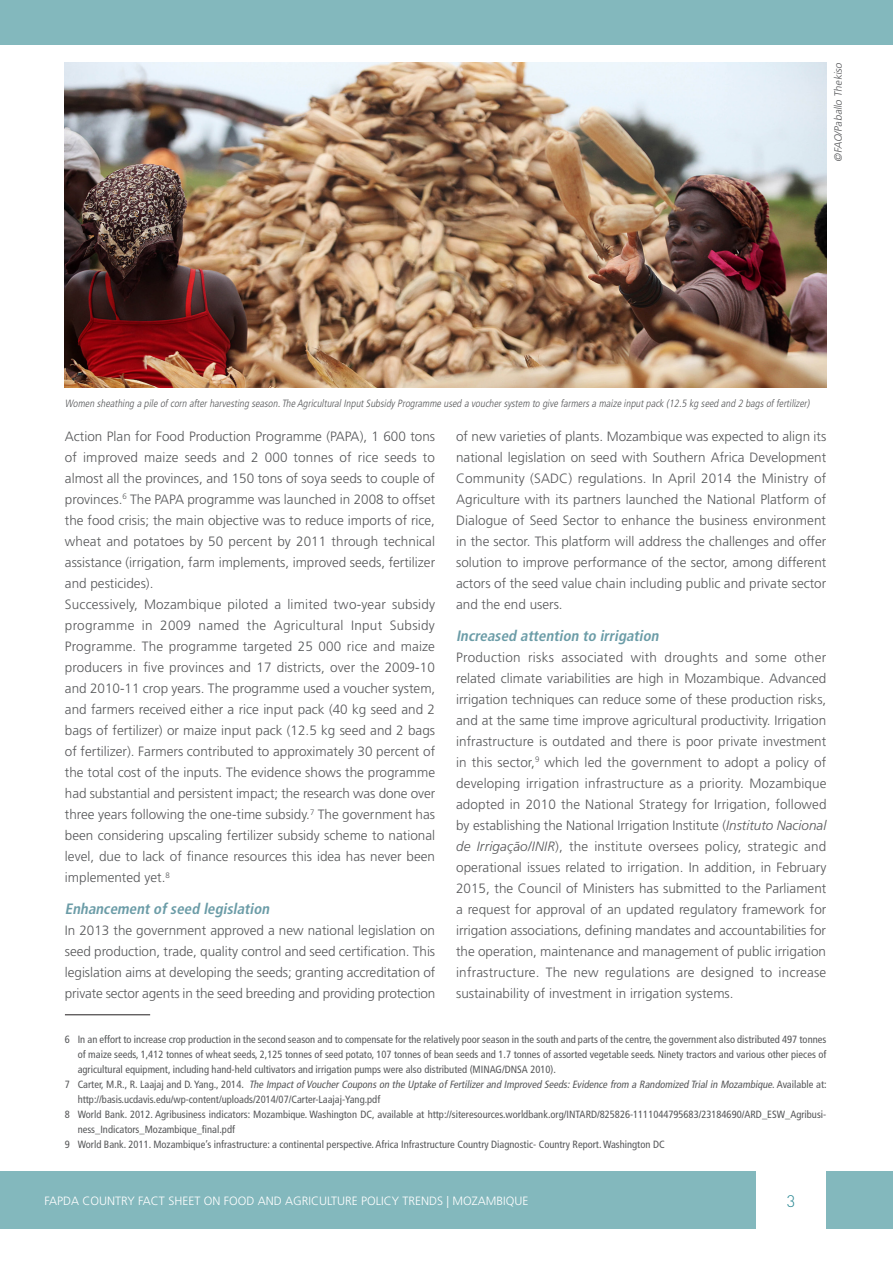
<style>
.page{position:relative;width:893px;height:1263px;background:#fff}
.page>*{position:absolute;margin:0;border:0;box-sizing:border-box;transform-origin:0 0}
.t1{font:300 16.5px "DIN Pro";color:#2a8793}
.HEADING_3{font:italic 700 condensed 15px "Frutiger LT Std";color:#6b9ca7}
.BODY_TEXT_First_para{font:300 13.5px/21px "Frutiger LT Std";color:#57585a;text-align:justify}
.t2{font:300 12px "Frutiger LT Std";color:#fff}
.FOOTNOTES{font:condensed 10.5px/15px "Frutiger LT Std";color:#57585a}
.t3{font:italic 300 condensed 10.5px "Frutiger LT Std";color:#57585a}
.t4{font:italic 300 10.5px "Frutiger LT Std";color:#57585a}
.s1{font-style:italic}
</style>
<div class="page">
<div style="left:0;top:1172px;width:755px;height:57px;background:#83b8bd"></div>
<div style="left:0;top:0;width:893px;height:44px;background:#83b8bd"></div>
<div style="left:826px;top:1172px;width:67px;height:57px;background:#83b8bd"></div>
<hr style="left:65px;top:1014px;width:85px;height:1px;background:#231f20">
<img style="left:65px;top:63px;width:761px;height:325px">
<p class="t4" style="left:832px;top:162px;width:102px;rotate:-90deg">©FAO/Paballo Thekiso</p>
<p class="t3" style="left:65px;top:397px;width:748px">Women sheathing a pile ofcorn afterharvesting season.The AgriculturalInputSubsidyProgramme used a vouchersystem to give farmersa maize inputpack (12.5 kg seed and 2 bagsoffertilizer)</p>
<p class="BODY_TEXT_First_para" style="left:65px;top:426px;width:372px">Action Plan for Food Production Programme (PAPA), 1 600 tons of improved maize seeds and 2 000 tonnes of rice seeds to almost all the provinces, and 150 tons of soya seeds to couple of provinces.<sup>6</sup> The PAPA programme was launched in 2008 to offset the food crisis; the main objective was to reduce imports of rice, wheat and potatoes by 50 percent by 2011 through technical assistance (irrigation, farm implements, improved seeds, fertilizer and pesticides).</p>
<p class="BODY_TEXT_First_para" style="left:65px;top:594px;width:372px">Successively, Mozambique piloted a limited two-year subsidy programme in 2009 named the Agricultural Input Subsidy Programme. The programme targeted 25 000 rice and maize producers in five provinces and 17 districts, over the 2009-10 and 2010-11 crop years. The programme used a voucher system, and farmers received either a rice input pack (40 kg seed and 2 bags of fertilizer) or maize input pack (12.5 kg seed and 2 bags of fertilizer). Farmers contributed to approximately 30 percent of the total cost of the inputs. The evidence shows the programme had substantial and persistent impact; the research was done over three years following the one-time subsidy.<sup>7</sup> The government has been considering upscaling fertilizer subsidy scheme to national level, due to lack of finance resources this idea has never been implemented yet.<sup>8</sup></p>
<p class="HEADING_3" style="left:65px;top:899px;width:209px">Enhancementofseed legislation</p>
<p class="BODY_TEXT_First_para" style="left:65px;top:919px;width:372px">In 2013 the government approved a new national legislation on seed production, trade, quality control and seed certification. This legislation aims at developing the seeds; granting accreditation of private sector agents in the seed breeding and providing protection</p>
<p class="BODY_TEXT_First_para" style="left:456px;top:426px;width:372px">of new varieties of plants. Mozambique was expected to align its national legislation on seed with Southern Africa Development Community (SADC) regulations. In April 2014 the Ministry of Agriculture with its partners launched the National Platform of Dialogue of Seed Sector to enhance the business environment in the sector. This platform will address the challenges and offer solution to improve performance of the sector, among different actors of the seed value chain including public and private sector and the end users.</p>
<p class="HEADING_3" style="left:456px;top:626px;width:207px">Increased attention to irrigation</p>
<p class="BODY_TEXT_First_para" style="left:456px;top:646px;width:372px">Production risks associated with droughts and some other related climate variabilities are high in Mozambique. Advanced irrigation techniques can reduce some of these production risks, and at the same time improve agricultural productivity. Irrigation infrastructure is outdated and there is poor private investment in this sector,<sup>9</sup> which led the government to adopt a policy of developing irrigation infrastructure as a priority. Mozambique adopted in 2010 the National Strategy for Irrigation, followed by establishing the National Irrigation Institute (<span class="s1">Instituto Nacional de Irrigação/INIR</span>), the institute oversees policy, strategic and operational issues related to irrigation. In addition, in February 2015, the Council of Ministers has submitted to the Parliament a request for approval of an updated regulatory framework for irrigation associations, defining mandates and accountabilities for the operation, maintenance and management of public irrigation infrastructure. The new regulations are designed to increase sustainability of investment in irrigation systems.</p>
<p class="FOOTNOTES" style="left:78px;top:1032px;width:750px;text-align:justify;text-indent:-13px">6 In an effort to increase crop production in the second season and to compensate for the relatively poor season in the south and parts of the centre, the government also distributed 497 tonnes of maize seeds, 1,412 tonnes of wheat seeds, 2,125 tonnes of seed potato, 107 tonnes of bean seeds and 1.7 tonnes of assorted vegetable seeds. Ninety tractors and various other pieces of agricultural equipment, including hand-held cultivators and irrigation pumps were also distributed (MINAG/DNSA 2010).</p>
<p class="FOOTNOTES" style="left:78px;top:1077px;width:750px;text-indent:-13px">7 C a rt e r, M . R . , R . L a a j a j a n d D. Ya n g . , 2 0 1 4 . <span class="s1">The Impact ofVoucher Coupons on the Uptake of Fertilizer and Improved Seeds:Evidence from a Randomized Trial in Mozambique</span>. Ava i l a b l e a t : http://basis.ucdavis.edu/wp-content/uploads/2014/07/Carter-Laajaj-Yang.pdf</p>
<p class="FOOTNOTES" style="left:78px;top:1107px;width:750px;text-indent:-13px">8 World Bank. 2012. Agribusiness indicators: Mozambique. Washington DC, available at http://siteresources.worldbank.org/INTARD/825826-1111044795683/23184690/ARD_ESW_Agribusi&shy;ness_Indicators_Mozambique_final.pdf</p>
<p class="FOOTNOTES" style="left:65px;top:1137px;width:601px">9 World Bank. 2011. Mozambique’s infrastructure: a continental perspective. Africa Infrastructure Country Diagnostic- Country Report. Washington DC</p>
<p class="t2" style="left:44px;top:1194px;width:486px">FAPDA COUNTRY FACT SHEET ON FOOD AND AGRICULTURE POLICY TRENDS | MOZAMBIQUE</p>
<p class="t1" style="left:787px;top:1189px;width:10px">3</p>
</div>
